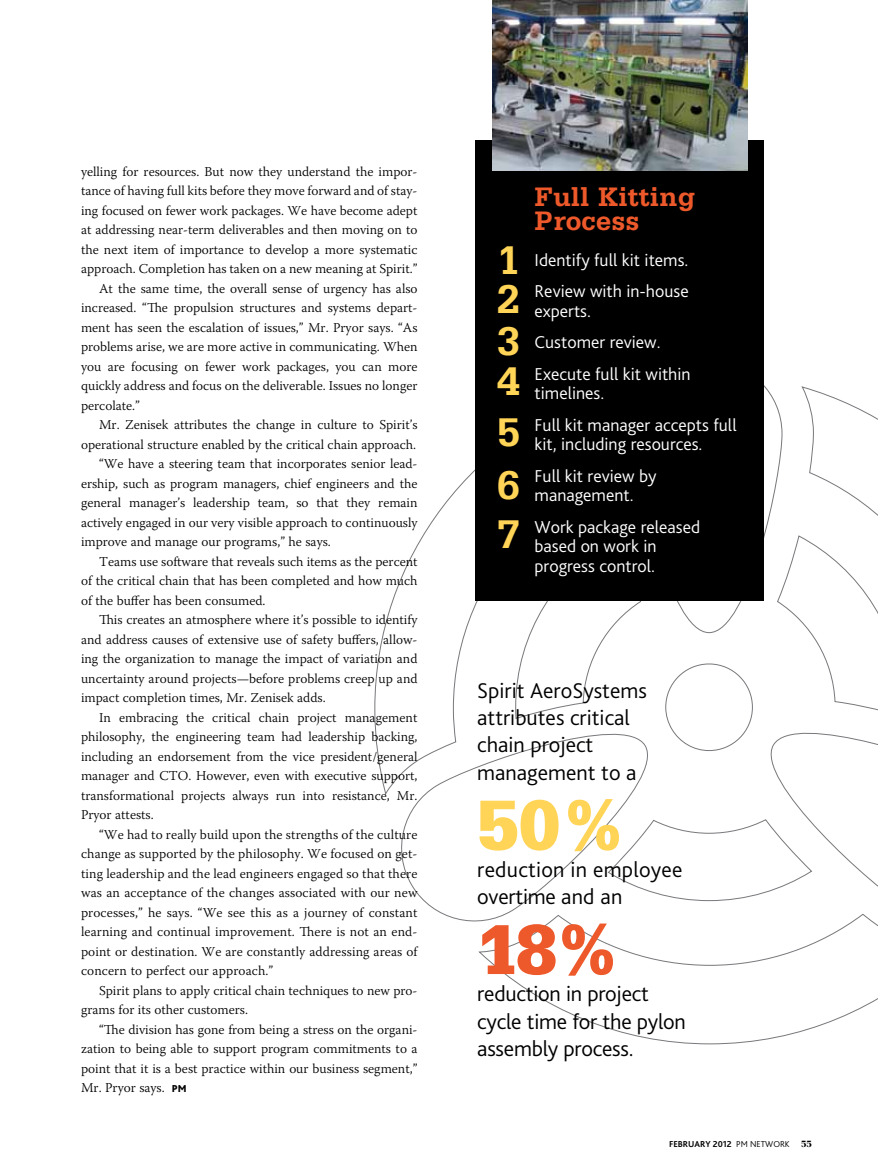
<style>
.page{position:relative;width:878px;height:1175px;background:#fff}
.page>*{position:absolute;margin:0;border:0;box-sizing:border-box;transform-origin:0 0}
.t1{font:900 74.7px "Serifa Std";color:#ffd457}
.t2{font:900 74.7px "Serifa Std";color:#ed592a}
.t3{font:700 42.3px/38.7px "Serifa Std";color:#ffd457}
.t4{font:700 28.2px/24px "Serifa Std";color:#ed592a}
.t5{font:300 22.35px/27.3px "Bliss 2";color:#000}
.t6{font:300 18px/31.5px "Bliss 2";color:#fff}
.t7{font:300 13.5px "Warnock Pro";color:#000}
.t8{font:700 9px "Bliss 2";color:#000}
.s1{font-family:"Bliss 2";font-weight:800;font-size:10.5px}
.s2{font-weight:300}
.s3{font-family:"Fenice Std"}
</style>
<div class="page">
<svg style="left:478px;top:929px;width:400px;height:115px"></svg>
<svg style="left:374px;top:469px;width:104px;height:325px"></svg>
<svg style="left:515px;top:386px;width:363px;height:543px"></svg>
<svg style="left:391px;top:711px;width:274px;height:220px"></svg>
<div style="left:475px;top:140px;width:288px;height:461px;background:#000"></div>
<img style="left:492px;top:0;width:255px;height:170px">
<p class="t7" style="left:81px;top:163px;width:338px">yelling for resources. But now they understand the impor-</p>
<p class="t7" style="left:81px;top:182px;width:338px">tance of having full kits before they move forward and of stay-</p>
<p class="t7" style="left:81px;top:202px;width:338px">ing focused on fewer work packages. We have become adept</p>
<p class="t7" style="left:81px;top:221px;width:338px">at addressing near-term deliverables and then moving on to</p>
<p class="t7" style="left:81px;top:241px;width:338px">the next item of importance to develop a more systematic</p>
<p class="t7" style="left:81px;top:260px;width:338px">approach. Completion has taken on a new meaning at Spirit.”</p>
<p class="t7" style="left:99px;top:280px;width:320px">At the same time, the overall sense of urgency has also</p>
<p class="t7" style="left:81px;top:299px;width:338px">increased. “The propulsion structures and systems depart-</p>
<p class="t7" style="left:81px;top:319px;width:338px">ment has seen the escalation of issues,” Mr. Pryor says. “As</p>
<p class="t7" style="left:81px;top:338px;width:338px">problems arise, we are more active in communicating. When</p>
<p class="t7" style="left:81px;top:358px;width:338px">you are focusing on fewer work packages, you can more</p>
<p class="t7" style="left:81px;top:377px;width:338px">quickly address and focus on the deliverable. Issues no longer</p>
<p class="t7" style="left:81px;top:397px;width:60px">percolate.”</p>
<p class="t7" style="left:99px;top:416px;width:320px">Mr. Zenisek attributes the change in culture to Spirit’s</p>
<p class="t7" style="left:81px;top:436px;width:337px">operational structure enabled by the critical chain approach.</p>
<p class="t7" style="left:99px;top:455px;width:320px">“We have a steering team that incorporates senior lead-</p>
<p class="t7" style="left:81px;top:475px;width:338px">ership, such as program managers, chief engineers and the</p>
<p class="t7" style="left:81px;top:494px;width:338px">general manager’s leadership team, so that they remain</p>
<p class="t7" style="left:81px;top:514px;width:338px">actively engaged in our very visible approach to continuously</p>
<p class="t7" style="left:81px;top:533px;width:251px">improve and manage our programs,” he says.</p>
<p class="t7" style="left:99px;top:553px;width:320px">Teams use software that reveals such items as the percent</p>
<p class="t7" style="left:81px;top:572px;width:338px">of the critical chain that has been completed and how much</p>
<p class="t7" style="left:81px;top:592px;width:186px">of the buffer has been consumed.</p>
<p class="t7" style="left:99px;top:611px;width:320px">This creates an atmosphere where it’s possible to identify</p>
<p class="t7" style="left:81px;top:631px;width:338px">and address causes of extensive use of safety buffers, allow-</p>
<p class="t7" style="left:81px;top:650px;width:338px">ing the organization to manage the impact of variation and</p>
<p class="t7" style="left:81px;top:670px;width:338px">uncertainty around projects—before problems creep up and</p>
<p class="t7" style="left:81px;top:689px;width:246px">impact completion times, Mr. Zenisek adds.</p>
<p class="t7" style="left:99px;top:709px;width:320px">In embracing the critical chain project management</p>
<p class="t7" style="left:81px;top:728px;width:338px">philosophy, the engineering team had leadership backing,</p>
<p class="t7" style="left:81px;top:748px;width:338px">including an endorsement from the vice president/general</p>
<p class="t7" style="left:81px;top:767px;width:338px">manager and CTO. However, even with executive support,</p>
<p class="t7" style="left:81px;top:787px;width:338px">transformational projects always run into resistance, Mr.</p>
<p class="t7" style="left:81px;top:806px;width:74px">Pryor attests.</p>
<p class="t7" style="left:99px;top:826px;width:320px">“We had to really build upon the strengths of the culture</p>
<p class="t7" style="left:81px;top:845px;width:338px">change as supported by the philosophy. We focused on get-</p>
<p class="t7" style="left:81px;top:865px;width:338px">ting leadership and the lead engineers engaged so that there</p>
<p class="t7" style="left:81px;top:884px;width:338px">was an acceptance of the changes associated with our new</p>
<p class="t7" style="left:81px;top:904px;width:338px">processes,” he says. “We see this as a journey of constant</p>
<p class="t7" style="left:81px;top:923px;width:338px">learning and continual improvement. There is not an end-</p>
<p class="t7" style="left:81px;top:943px;width:338px">point or destination. We are constantly addressing areas of</p>
<p class="t7" style="left:81px;top:962px;width:194px">concern to perfect our approach.”</p>
<p class="t7" style="left:99px;top:982px;width:320px">Spirit plans to apply critical chain techniques to new pro-</p>
<p class="t7" style="left:81px;top:1001px;width:168px">grams for its other customers.</p>
<p class="t7" style="left:99px;top:1021px;width:320px">“The division has gone from being a stress on the organi-</p>
<p class="t7" style="left:81px;top:1040px;width:338px">zation to being able to support program commitments to a</p>
<p class="t7" style="left:81px;top:1060px;width:338px">point that it is a best practice within our business segment,”</p>
<p class="t7" style="left:81px;top:1079px;width:107px">Mr. Pryor says. <span class="s1">PM</span></p>
<h2 class="t3" style="left:496px;top:241px;width:25px">1<br>2</h2>
<h2 class="t3" style="left:497px;top:321px;width:25px;line-height:40px">3<br>4</h2>
<h2 class="t3" style="left:497px;top:405px;width:25px;line-height:53.1px">5<br>6</h2>
<h2 class="t3" style="left:497px;top:515px;width:25px">7</h2>
<h3 class="t4" style="left:534px;top:184px;width:162px">Full Kitting<br>Process</h3>
<h3 class="t6" style="left:534px;top:243px;width:156px">Identify full kit items.<br>Review with in-house</h3>
<h3 class="t6" style="left:534px;top:294px;width:157px">experts.<br>Customer review.<br>Execute full kit within</h3>
<h3 class="t6" style="left:534px;top:377px;width:203px">timelines.<br>Full kit manager accepts full</h3>
<h3 class="t6" style="left:534px;top:428px;width:169px">kit, including resources.<br>Full kit review by</h3>
<h3 class="t6" style="left:534px;top:479px;width:167px">management.<br>Work package released</h3>
<h3 class="t6" style="left:534px;top:536px;width:123px;line-height:19.5px">based on work in progress control.</h3>
<h3 class="t5" style="left:477px;top:676px;width:171px">Spirit AeroSystems attributes critical chain project management to a</h3>
<h1 class="t1" style="left:477px;top:781px;width:151px">50%</h1>
<h3 class="t5" style="left:477px;top:855px;width:207px">reduction in employee overtime and an</h3>
<h1 class="t2" style="left:477px;top:905px;width:145px">18%</h1>
<h3 class="t5" style="left:477px;top:979px;width:210px">reduction in project cycle time for the pylon assembly process.</h3>
<p class="t8" style="left:669px;top:1138px;width:144px">FEBRUARY 2012 <span class="s2">PM NETWORK</span> <span class="s3">55</span></p>
</div>
